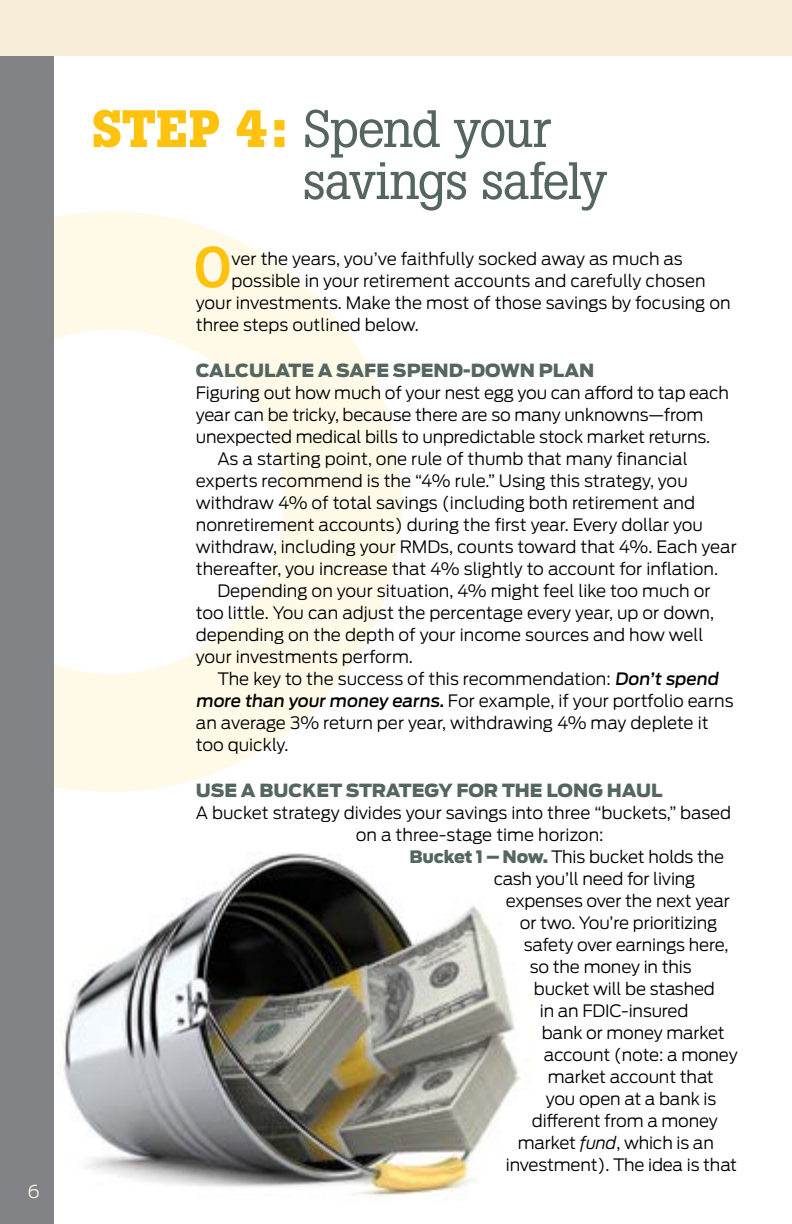
<style>
.page{position:relative;width:792px;height:1224px;background:#fff}
.page>*{position:absolute;margin:0;border:0;box-sizing:border-box;transform-origin:0 0}
.t1{font:500 56.6px "Boton";color:#ffc20e}
.t2{font:52px/52px "Boton";letter-spacing:-.03em;color:#54665f}
.t3{font:900 18px "Antenna";color:#54665f}
.t4{font:300 18px "Antenna";color:#fbf5e9}
.t5{font:300 17px/22px "Antenna";letter-spacing:-.01em;color:#000}
.s1{font-weight:700;color:#ffc20e}
.s2{font-weight:500}
.s3{font-weight:900;color:#54665f}
.s4{font-style:italic}
</style>
<div class="page">
<img style="left:63px;top:852px;width:458px;height:345px">
<svg style="left:54px;top:212px;width:348px;height:580px"></svg>
<div style="left:0;top:55px;width:54px;height:1169px;background:#808285"></div>
<div style="left:0;top:0;width:792px;height:55px;background:#f8edd8"></div>
<p class="t4" style="left:28px;top:1181px;width:14px">6</p>
<h2 class="t2" style="left:303px;top:103px;width:306px;text-indent:-211px"><span class="s1">STEP 4:</span> Spend your savings safely</h2>
<h1 class="t1" style="left:194px;top:234px;width:39px">O</h1>
<p class="t5" style="left:232px;top:248px;width:452px">ver the years, you’ve faithfully socked away as much as</p>
<p class="t5" style="left:232px;top:270px;width:476px">possible in your retirement accounts and carefully chosen</p>
<p class="t5" style="left:196px;top:292px;width:536px">your investments. Make the most of those savings by focusing on</p>
<p class="t5" style="left:196px;top:314px;width:225px">three steps outlined below.</p>
<p class="t3" style="left:196px;top:360px;width:400px">CALCULATE A SAFE SPEND-DOWN PLAN</p>
<p class="t5" style="left:196px;top:382px;width:535px">Figuring out how much of your nest egg you can afford to tap each</p>
<p class="t5" style="left:196px;top:404px;width:509px">year can be tricky, because there are so many unknowns—from</p>
<p class="t5" style="left:196px;top:426px;width:516px">unexpected medical bills to unpredictable stock market returns.</p>
<p class="t5" style="left:217px;top:448px;width:472px">As a starting point, one rule of thumb that many financial</p>
<p class="t5" style="left:196px;top:470px;width:493px">experts recommend is the “4% rule.” Using this strategy, you</p>
<p class="t5" style="left:196px;top:492px;width:501px">withdraw 4% of total savings (including both retirement and</p>
<p class="t5" style="left:196px;top:514px;width:509px">nonretirement accounts) during the first year. Every dollar you</p>
<p class="t5" style="left:196px;top:536px;width:542px">withdraw, including your RMDs, counts toward that 4%. Each year</p>
<p class="t5" style="left:196px;top:558px;width:524px">thereafter, you increase that 4% slightly to account for inflation.</p>
<p class="t5" style="left:217px;top:580px;width:495px">Depending on your situation, 4% might feel like too much or</p>
<p class="t5" style="left:196px;top:602px;width:520px">too little. You can adjust the percentage every year, up or down,</p>
<p class="t5" style="left:196px;top:624px;width:509px">depending on the depth of your income sources and how well</p>
<p class="t5" style="left:196px;top:646px;width:219px">your investments perform.</p>
<p class="t5" style="left:217px;top:668px;width:505px">The key to the success of this recommendation: <span class="s2">Don’t spend</span></p>
<p class="t5" style="left:196px;top:690px;width:539px"><span class="s2">more than your money earns.</span> For example, if your portfolio earns</p>
<p class="t5" style="left:196px;top:712px;width:514px">an average 3% return per year, withdrawing 4% may deplete it</p>
<p class="t5" style="left:196px;top:734px;width:94px">too quickly.</p>
<p class="t3" style="left:196px;top:780px;width:468px">USE A BUCKET STRATEGY FOR THE LONG HAUL</p>
<p class="t5" style="left:356px;top:802px;width:377px;text-indent:-160px">A bucket strategy divides your savings into three “buckets,” based on a three-stage time horizon:</p>
<p class="t5" style="left:494px;top:846px;width:232px;text-indent:-84px"><span class="s3">Bucket 1 – Now.</span> This bucket holds the cash you’ll need for living</p>
<p class="t5" style="left:506px;top:890px;width:226px">expenses over the next year</p>
<p class="t5" style="left:520px;top:912px;width:199px">or two. You’re prioritizing</p>
<p class="t5" style="left:524px;top:934px;width:206px">safety over earnings here,</p>
<p class="t5" style="left:530px;top:956px;width:163px">so the money in this</p>
<p class="t5" style="left:534px;top:978px;width:182px">bucket will be stashed</p>
<p class="t5" style="left:540px;top:1000px;width:150px">in an FDIC-insured</p>
<p class="t5" style="left:542px;top:1022px;width:184px">bank or money market</p>
<p class="t5" style="left:544px;top:1044px;width:195px">account (note: a money</p>
<p class="t5" style="left:548px;top:1066px;width:167px">market account that</p>
<p class="t5" style="left:546px;top:1088px;width:172px">you open at a bank is</p>
<p class="t5" style="left:532px;top:1110px;width:188px">different from a money</p>
<p class="t5" style="left:518px;top:1132px;width:198px">market <span class="s4">fund</span>, which is an</p>
<p class="t5" style="left:506px;top:1154px;width:233px">investment). The idea is that</p>
</div>
